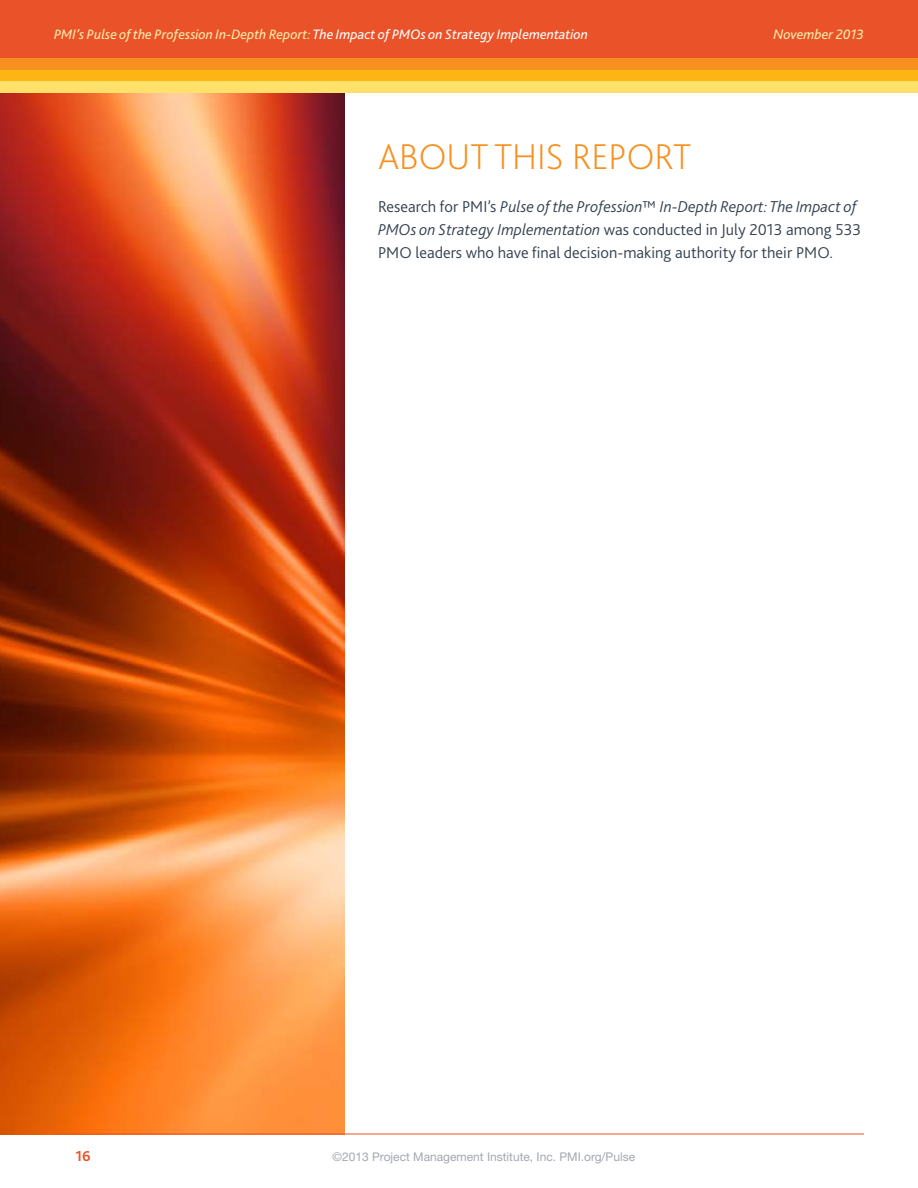
<style>
.page{position:relative;width:918px;height:1188px;background:#fff}
.page>*{position:absolute;margin:0;border:0;box-sizing:border-box;transform-origin:0 0}
.t1{font:200 37.5px "Bliss 2";color:#f7901e}
.t2{font:300 16.5px/23.1px "Bliss 2";color:#354250}
.t3{font:700 15px "Bliss 2";color:#ea5329}
.t4{font:italic 14.25px "Bliss 2";color:#ffecab}
.t5{font:12px "Helvetica Neue LT Std";color:#a3a8b2}
.s1{color:#fff}
.s2{font-style:italic}
</style>
<div class="page">
<img style="left:0;top:93px;width:344px;height:1041px">
<div style="left:0;top:0;width:918px;height:81px;background:#ea5329"></div>
<div style="left:0;top:58px;width:918px;height:12px;background:#f7901e"></div>
<div style="left:0;top:70px;width:918px;height:11px;background:#fcb515"></div>
<div style="left:0;top:81px;width:918px;height:12px;background:#ffe06a"></div>
<hr style="left:54px;top:1134px;width:810px;height:1px;background:#ea5329">
<p class="t4" style="left:54px;top:25px;width:536px">PMI’s Pulse of the Profession In-Depth Report: <span class="s1">The Impact of PMOs on Strategy Implementation</span></p>
<p class="t4" style="left:773px;top:25px;width:92px">November 2013</p>
<h1 class="t1" style="left:378px;top:133px;width:134px">ABOUT THIS</h1>
<h1 class="t1" style="left:572px;top:133px;width:21px">REPORT</h1>
<p class="t2" style="left:378px;top:195px;width:485px">Research for PMI’s <span class="s2">Pulse of the Profession</span>™ <span class="s2">In-Depth Report: The Impact of<br>PMOs on Strategy Implementation</span> was conducted in July 2013 among 533<br>PMO leaders who have final decision-making authority for their PMO.</p>
<p class="t3" style="left:76px;top:1147px;width:17px">16</p>
<p class="t5" style="left:333px;top:1150px;width:304px">©2013 Project Management Institute, Inc. PMI.org/Pulse</p>
</div>
